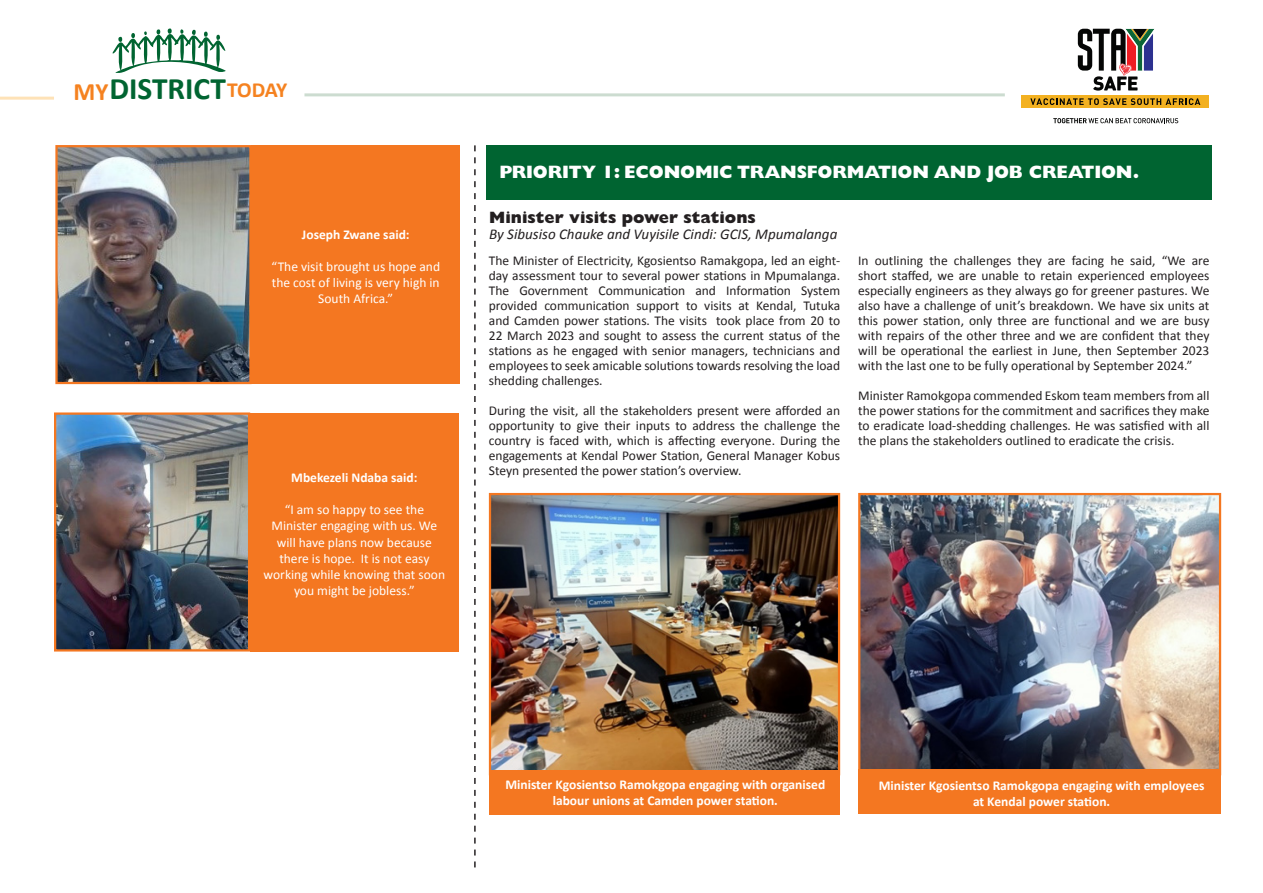
<style>
.page{position:relative;width:1263px;height:893px;background:#fff}
.page>*{position:absolute;margin:0;border:0;box-sizing:border-box;transform-origin:0 0}
.t1{font:700 31.35px "Calibri";color:#006431}
.t2{font:700 25.05px "Calibri";color:#f58220}
.t3{font:700 21.6px "Calibri";letter-spacing:-.025em;color:#f58220}
.t4{font:800 18px "Gill Sans MT Pro";letter-spacing:-.01em;color:#fff}
.t5{font:800 16.5px "Gill Sans MT Pro";color:#231f20}
.t6{font:italic 15px "Calibri";color:#231f20}
.t7{font:13.5px/15px "Calibri";color:#231f20;text-align:justify}
.t8{font:13.5px/16.2px "Calibri";color:#fff;text-align:center}
.t9{font:700 13.5px/16.2px "Calibri";color:#fff;text-align:center}
</style>
<div class="page">
<hr style="left:0;top:97px;width:54px;height:3px;background:#fee2b7">
<hr style="left:304px;top:93px;width:701px;height:3px;background:#ccdcd0">
<svg style="left:113px;top:28px;width:113px;height:45px"></svg>
<svg style="left:1078px;top:29px;width:76px;height:62px"></svg>
<div style="left:1022px;top:95px;width:187px;height:12px;background:#f3b121"></div>
<svg style="left:1030px;top:98px;width:170px;height:7px"></svg>
<svg style="left:1053px;top:118px;width:125px;height:5px"></svg>
<div style="left:487px;top:145px;width:725px;height:55px;background:#006431"></div>
<svg style="left:474px;top:145px;width:2px;height:722px"></svg>
<img style="left:492px;top:496px;width:345px;height:274px">
<div style="left:489px;top:493px;width:351px;height:282px;border:2px solid #f47721"></div>
<img style="left:861px;top:496px;width:357px;height:273px">
<div style="left:858px;top:493px;width:363px;height:282px;border:2px solid #f47721"></div>
<div style="left:489px;top:770px;width:351px;height:44px;background:#f47721"></div>
<div style="left:858px;top:770px;width:363px;height:44px;background:#f47721"></div>
<img style="left:58px;top:148px;width:191px;height:233px">
<div style="left:55px;top:145px;width:197px;height:239px;border:2px solid #f47721"></div>
<img style="left:57px;top:415px;width:190px;height:233px">
<div style="left:54px;top:412px;width:196px;height:239px;border:2px solid #f47721"></div>
<div style="left:252px;top:145px;width:208px;height:239px;background:#f47721"></div>
<div style="left:250px;top:413px;width:209px;height:238px;background:#f47721"></div>
<p class="t2" style="left:73px;top:75px;width:36px">MY</p>
<p class="t1" style="left:109px;top:69px;width:118px">DISTRICT</p>
<p class="t3" style="left:227px;top:76px;width:62px">TODAY</p>
<p class="t9" style="left:302px;top:226px;width:109px">Joseph Zwane said:</p>
<p class="t8" style="left:271px;top:258px;width:170px">“The visit brought us hope and the cost of living is very high in<br>South Africa.”</p>
<p class="t9" style="left:291px;top:469px;width:128px">Mbekezeli Ndaba said:</p>
<p class="t8" style="left:264px;top:502px;width:183px">“I am so happy to see the<br>Minister engaging with us. We will have plans now because there is hope. It is not easy working while knowing that soon you might be jobless.”</p>
<p class="t4" style="left:499px;top:162px;width:641px">PRIORITY 1: ECONOMIC TRANSFORMATION AND JOB CREATION.</p>
<p class="t5" style="left:489px;top:207px;width:268px">Minister visits power stations</p>
<p class="t6" style="left:489px;top:224px;width:350px">By Sibusiso Chauke and Vuyisile Cindi: GCIS, Mpumalanga</p>
<p class="t7" style="left:489px;top:253px;width:353px">The Minister of Electricity, Kgosientso Ramakgopa, led an eight&shy;day assessment tour to several power stations in Mpumalanga.<br>The Government Communication and Information System provided communication support to visits at Kendal, Tutuka and Camden power stations. The visits took place from 20 to 22 March 2023 and sought to assess the current status of the stations as he engaged with senior managers, technicians and employees to seek amicable solutions towards resolving the load shedding challenges.</p>
<p class="t7" style="left:489px;top:403px;width:353px">During the visit, all the stakeholders present were afforded an opportunity to give their inputs to address the challenge the country is faced with, which is affecting everyone. During the engagements at Kendal Power Station, General Manager Kobus Steyn presented the power station’s overview.</p>
<p class="t7" style="left:858px;top:253px;width:353px">In outlining the challenges they are facing he said, “We are short staffed, we are unable to retain experienced employees especially engineers as they always go for greener pastures. We also have a challenge of unit’s breakdown. We have six units at this power station, only three are functional and we are busy with repairs of the other three and we are confident that they will be operational the earliest in June, then September 2023 with the last one to be fully operational by September 2024.”</p>
<p class="t7" style="left:858px;top:388px;width:353px">Minister Ramokgopa commended Eskom team members from all the power stations for the commitment and sacrifices they make to eradicate load-shedding challenges. He was satisfied with all the plans the stakeholders outlined to eradicate the crisis.</p>
<p class="t9" style="left:505px;top:776px;width:321px">Minister Kgosientso Ramokgopa engaging with organised labour unions at Camden power station.</p>
<p class="t9" style="left:879px;top:777px;width:327px">Minister Kgosientso Ramokgopa engaging with employees at Kendal power station.</p>
</div>
